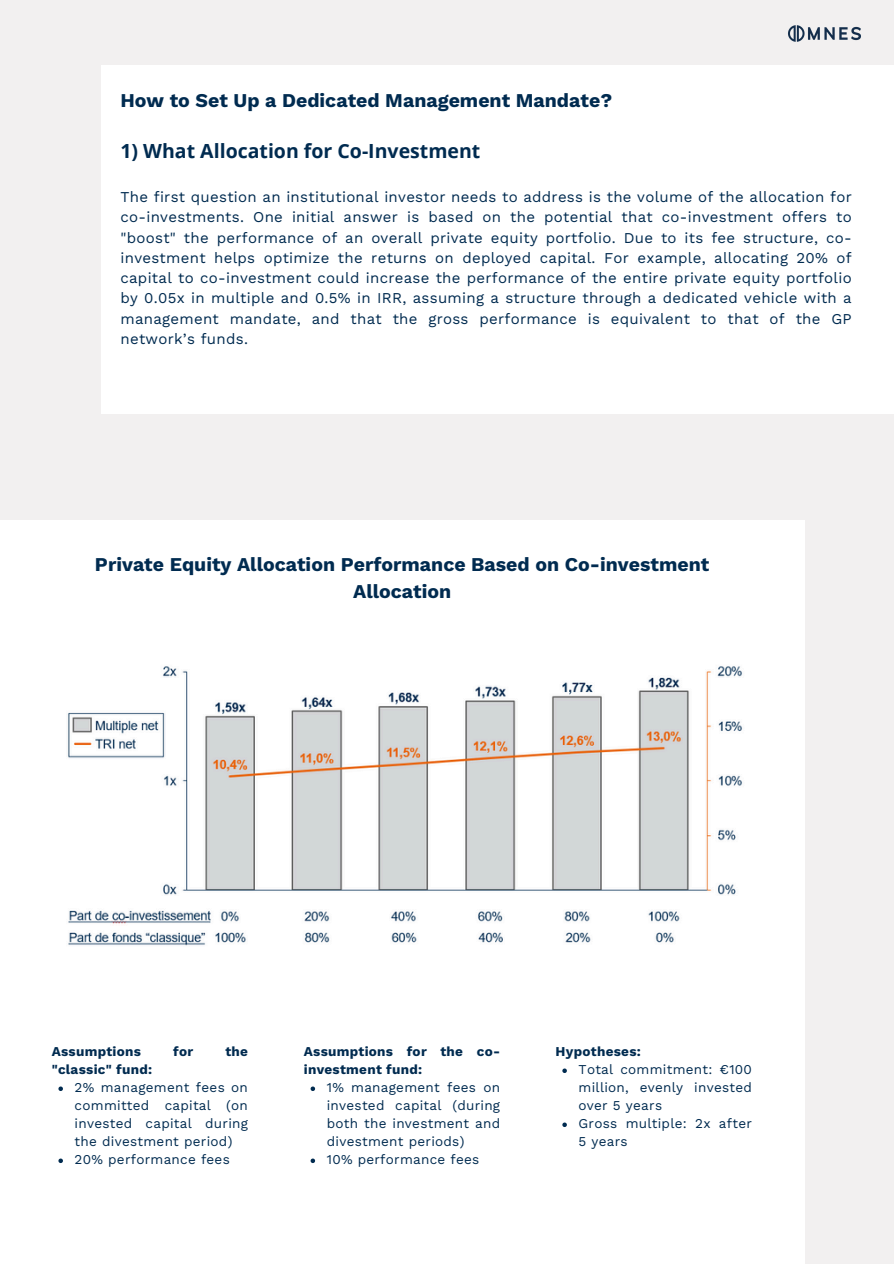
<style>
.page{position:relative;width:894px;height:1264px;background:#fff}
.page>*{position:absolute;margin:0;border:0;box-sizing:border-box;transform-origin:0 0}
.t1{font:700 19.5px/27px "Work Sans";color:#002b50;text-align:center}
.t2{font:700 19.5px "Open Sans";color:#002b50}
.t3{font:15px/20.2px "Work Sans";letter-spacing:.02em;color:#002b50;text-align:justify}
.t4{font:13.5px/18px "Work Sans";letter-spacing:.02em;color:#002b50;text-align:justify}
.t5{font:700 13.5px/18px "Work Sans";letter-spacing:.02em;color:#002b50}
</style>
<div class="page">
<div style="left:0;top:0;width:893px;height:1263px;background:#f2f0f0"></div>
<div style="left:101px;top:65px;width:792px;height:348px;background:#fff"></div>
<div style="left:0;top:519px;width:804px;height:744px;background:#fff"></div>
<img style="left:68px;top:666px;width:674px;height:280px">
<svg style="left:58px;top:1086px;width:5px;height:4px"></svg>
<svg style="left:58px;top:1158px;width:5px;height:4px"></svg>
<svg style="left:310px;top:1086px;width:5px;height:4px"></svg>
<svg style="left:310px;top:1158px;width:5px;height:4px"></svg>
<svg style="left:562px;top:1068px;width:4px;height:4px"></svg>
<svg style="left:562px;top:1122px;width:4px;height:4px"></svg>
<img style="left:788px;top:25px;width:73px;height:17px">
<p class="t1" style="left:120px;top:86px;width:493px">How to Set Up a Dedicated Management Mandate?</p>
<h1 class="t2" style="left:120px;top:137px;width:361px">1) What Allocation for Co-Investment</h1>
<h1 class="t3" style="left:120px;top:187px;width:732px">The first question an institutional investor needs to address is the volume of the allocation for co-investments. One initial answer is based on the potential that co-investment offers to "boost" the performance of an overall private equity portfolio. Due to its fee structure, co&shy;investment helps optimize the returns on deployed capital. For example, allocating 20% of capital to co-investment could increase the performance of the entire private equity portfolio by 0.05x in multiple and 0.5% in IRR, assuming a structure through a dedicated vehicle with a management mandate, and that the gross performance is equivalent to that of the GP network’s funds.</h1>
<p class="t1" style="left:95px;top:551px;width:615px">Private Equity Allocation Performance Based on Co-investment<br>Allocation</p>
<p class="t5" style="left:52px;top:1042px;width:91px">Assumptions</p>
<p class="t5" style="left:173px;top:1042px;width:22px">for</p>
<p class="t5" style="left:225px;top:1042px;width:24px">the</p>
<p class="t5" style="left:52px;top:1060px;width:102px">"classic" fund:</p>
<h2 class="t4" style="left:75px;top:1078px;width:175px">2% management fees on committed capital (on invested capital during the divestment period)</h2>
<p class="t4" style="left:75px;top:1150px;width:157px">20% performance fees</p>
<p class="t5" style="left:304px;top:1042px;width:198px">Assumptions for the co&shy;investment fund:</p>
<h2 class="t4" style="left:327px;top:1078px;width:175px">1% management fees on invested capital (during both the investment and divestment periods)</h2>
<p class="t4" style="left:327px;top:1150px;width:154px">10% performance fees</p>
<p class="t5" style="left:555px;top:1042px;width:87px">Hypotheses:</p>
<h2 class="t4" style="left:578px;top:1060px;width:175px">Total commitment: €100 million, evenly invested over 5 years</h2>
<p class="t4" style="left:578px;top:1114px;width:175px">Gross multiple: 2x after<br>5 years</p>
</div>
